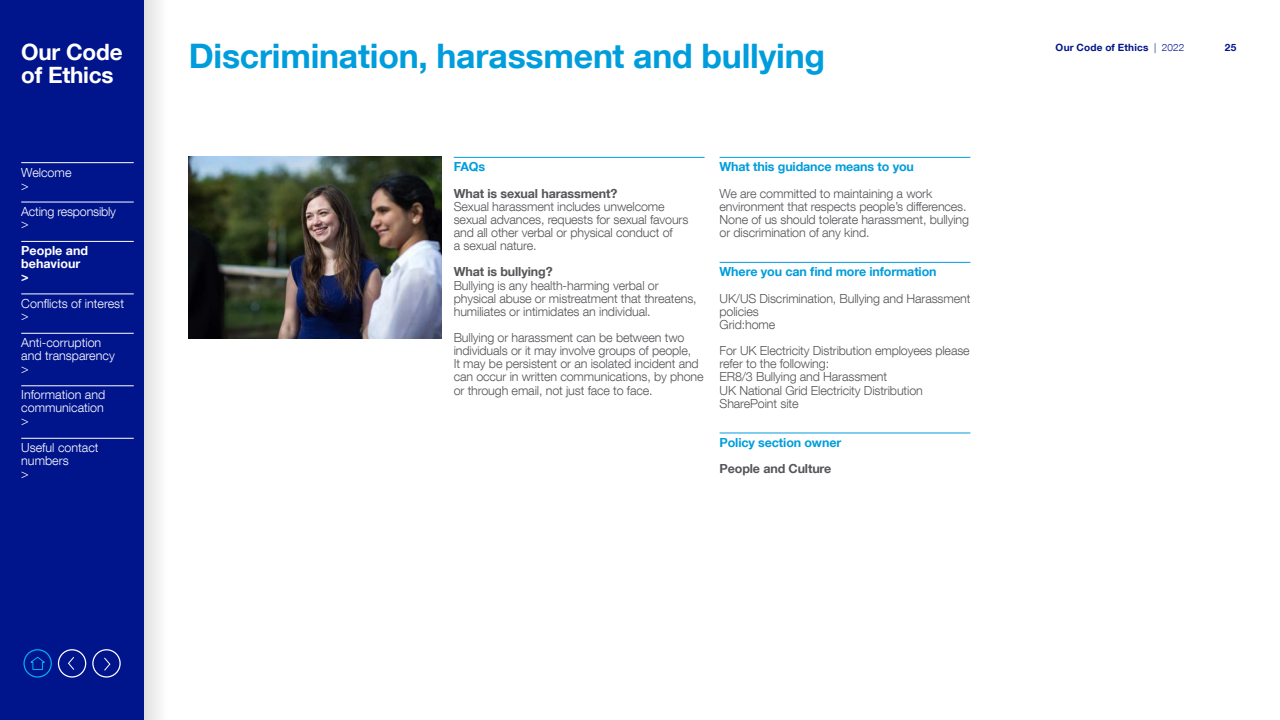
<style>
.page{position:relative;width:1280px;height:720px;background:#fff}
.page>*{position:absolute;margin:0;border:0;box-sizing:border-box;transform-origin:0 0}
.t1{font:700 33.75px "Helvetica Neue LT Com";letter-spacing:-.005em;color:#009ddc}
.t2{font:700 22.5px "Helvetica Neue LT Com";letter-spacing:-.01em;color:#fff}
.t3{font:300 12.5px/13.1px "Helvetica Neue LT Com";letter-spacing:-.01em;color:#55555a}
.t4{font:300 12.5px/13.1px "Helvetica Neue LT Com";color:#fff}
.t5{font:700 12.5px "Helvetica Neue LT Com";letter-spacing:-.01em;color:#009ddc}
.t6{font:700 12.5px "Helvetica Neue LT Com";letter-spacing:-.01em;color:#55555a}
.t7{font:700 12.5px/12.8px "Helvetica Neue LT Com";color:#fff}
.t8{font:700 10px "Helvetica Neue LT Com";letter-spacing:.025em;color:#00148c}
.s1{font-weight:300}
</style>
<div class="page">
<svg style="left:144px;top:0;width:16px;height:720px;fill:#e9e9e9"></svg>
<div style="left:0;top:0;width:144px;height:720px;background:#00148c"></div>
<hr style="left:21px;top:162px;width:113px;height:1px;background:#fff">
<hr style="left:21px;top:202px;width:113px;height:1px;background:#fff">
<hr style="left:21px;top:241px;width:113px;height:1px;background:#fff">
<hr style="left:21px;top:294px;width:113px;height:1px;background:#fff">
<hr style="left:21px;top:333px;width:113px;height:1px;background:#fff">
<hr style="left:21px;top:386px;width:113px;height:1px;background:#fff">
<hr style="left:21px;top:438px;width:113px;height:1px;background:#fff">
<div style="left:23px;top:649px;width:29px;height:29px;border:1px solid #00aff0;border-radius:50%"></div>
<svg style="left:30px;top:656px;width:15px;height:14px"></svg>
<svg style="left:68px;top:657px;width:7px;height:13px"></svg>
<svg style="left:104px;top:657px;width:7px;height:14px"></svg>
<div style="left:92px;top:649px;width:29px;height:29px;border:1px solid #fff;border-radius:50%"></div>
<div style="left:58px;top:649px;width:28px;height:29px;border:1px solid #fff;border-radius:50%"></div>
<hr style="left:454px;top:157px;width:251px;height:1px;background:#009ddc">
<hr style="left:720px;top:157px;width:250px;height:1px;background:#009ddc">
<hr style="left:720px;top:262px;width:250px;height:1px;background:#009ddc">
<hr style="left:720px;top:433px;width:250px;height:1px;background:#009ddc">
<img style="left:189px;top:157px;width:252px;height:182px">
<h2 class="t2" style="left:21px;top:38px;width:103px">Our Code</h2>
<h1 class="t1" style="left:189px;top:35px;width:638px">Discrimination, harassment and bullying</h1>
<h2 class="t2" style="left:21px;top:61px;width:94px">of Ethics</h2>
<p class="t4" style="left:21px;top:165px;width:52px">Welcome &gt;</p>
<p class="t4" style="left:21px;top:205px;width:96px;line-height:12.5px">Acting responsibly &gt;</p>
<p class="t7" style="left:21px;top:244px;width:68px">People and behaviour &gt;</p>
<p class="t4" style="left:21px;top:297px;width:104px;line-height:12.5px">Conflicts of interest &gt;</p>
<p class="t4" style="left:21px;top:335px;width:95px">Anti-corruption and transparency &gt;</p>
<p class="t4" style="left:21px;top:388px;width:86px;text-align:justify">Information and communication &gt;</p>
<p class="t4" style="left:21px;top:440px;width:79px">Useful contact numbers<br>&gt;</p>
<p class="t5" style="left:454px;top:159px;width:33px">FAQs</p>
<p class="t6" style="left:454px;top:185px;width:165px">What is sexual harassment?</p>
<p class="t3" style="left:454px;top:200px;width:236px">Sexual harassment includes unwelcome sexual advances, requests for sexual favours and all other verbal or physical conduct of<br>a sexual nature.</p>
<p class="t6" style="left:454px;top:264px;width:100px">What is bullying?</p>
<p class="t3" style="left:454px;top:278px;width:245px">Bullying is any health-harming verbal or physical abuse or mistreatment that threatens, humiliates or intimidates an individual.</p>
<p class="t3" style="left:454px;top:331px;width:251px">Bullying or harassment can be between two individuals or it may involve groups of people,<br>It may be persistent or an isolated incident and can occur in written communications, by phone or through email, not just face to face.</p>
<p class="t5" style="left:720px;top:159px;width:196px">What this guidance means to you</p>
<p class="t3" style="left:720px;top:186px;width:251px">We are committed to maintaining a work environment that respects people’s differences.<br>None of us should tolerate harassment, bullying or discrimination of any kind.</p>
<p class="t5" style="left:720px;top:264px;width:219px">Where you can find more information</p>
<p class="t3" style="left:720px;top:291px;width:252px">UK/US Discrimination, Bullying and Harassment policies<br>Grid:home</p>
<p class="t3" style="left:720px;top:344px;width:252px">For UK Electricity Distribution employees please refer to the following:<br>ER8/3 Bullying and Harassment<br>UK National Grid Electricity Distribution SharePoint site</p>
<p class="t5" style="left:720px;top:435px;width:123px">Policy section owner</p>
<p class="t6" style="left:720px;top:461px;width:113px">People and Culture</p>
<p class="t8" style="left:1056px;top:41px;width:130px">Our Code of Ethics <span class="s1">| 2022</span></p>
<p class="t8" style="left:1225px;top:41px;width:13px">25</p>
</div>
